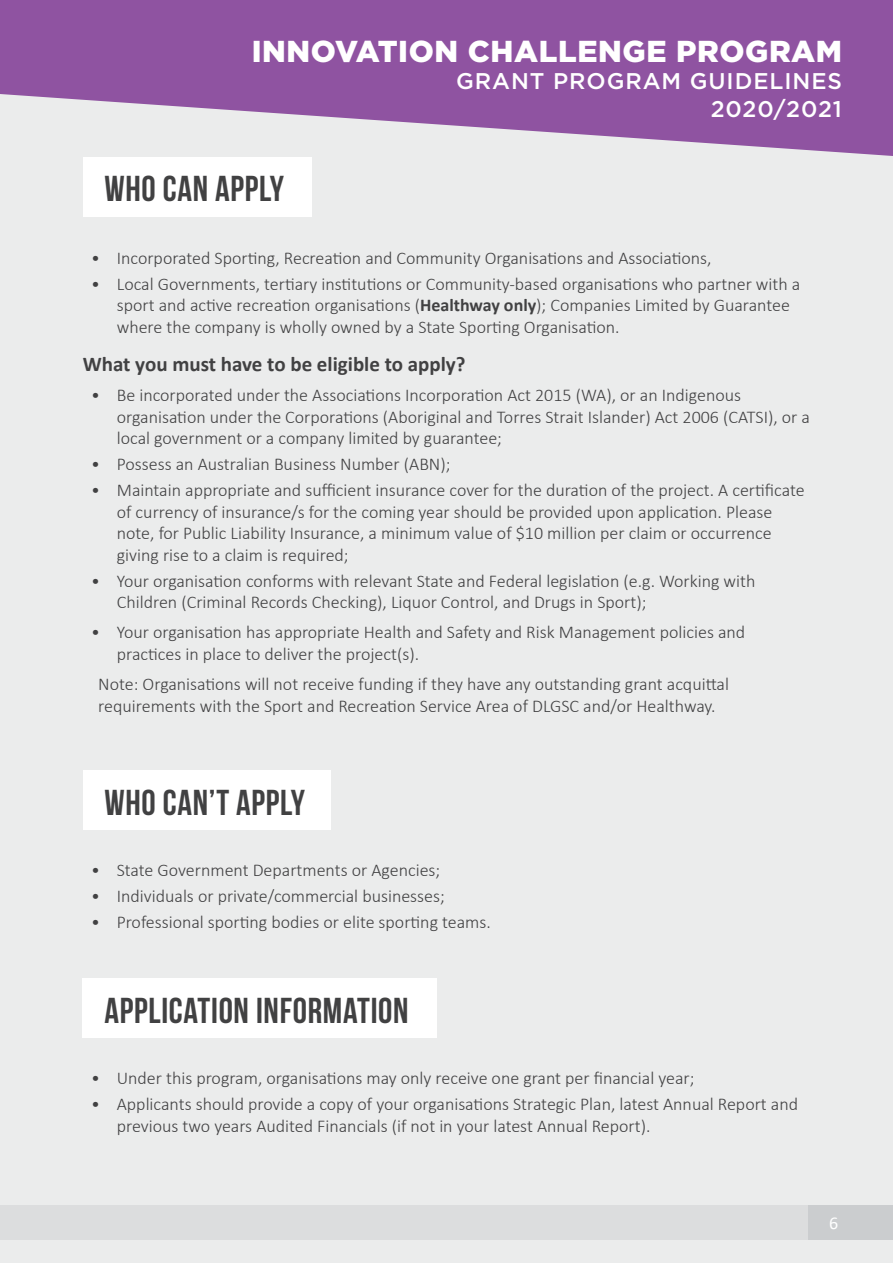
<style>
.page{position:relative;width:893px;height:1263px;background:#ebecec}
.page>*{position:absolute;margin:0;border:0;box-sizing:border-box;transform-origin:0 0}
.t1{font:36px "Bebas Neue";letter-spacing:.02em;color:#414142}
.t2{font:900 30.3px "Gotham";letter-spacing:.02em;color:#fff}
.t3{font:500 22.65px/27.2px "Gotham";letter-spacing:.04em;color:#fff;text-align:right}
.t4{font:700 21px "Calibri";color:#414142}
.t5{font:300 18px/21.6px "Calibri";color:#414142}
.t6{font:18px "Calibri";color:#fff}
.s1{font-weight:700}
</style>
<div class="page">
<div style="left:0;top:1205px;width:893px;height:34px;background:#dcddde"></div>
<svg style="left:0;top:0;width:893px;height:156px;fill:#8f53a1"></svg>
<div style="left:808px;top:1205px;width:85px;height:34px;background:#cbcdcf"></div>
<div style="left:83px;top:157px;width:229px;height:60px;background:#fff"></div>
<div style="left:83px;top:770px;width:248px;height:60px;background:#fff"></div>
<div style="left:83px;top:978px;width:354px;height:60px;background:#fff"></div>
<h2 class="t2" style="left:252px;top:30px;width:592px">INNOVATION CHALLENGE PROGRAM</h2>
<p class="t3" style="left:456px;top:67px;width:387px">GRANT PROGRAM GUIDELINES<br>2020/2021</p>
<h1 class="t1" style="left:104px;top:169px;width:181px">WHO CAN APPLY</h1>
<p class="t5" style="left:91px;top:247px;width:622px">• Incorporated Sporting, Recreation and Community Organisations and Associations,</p>
<p class="t5" style="left:117px;top:273px;width:685px;text-indent:-26px">• Local Governments, tertiary institutions or Community-based organisations who partner with a sport and active recreation organisations (<span class="s1">Healthway only</span>); Companies Limited by Guarantee where the company is wholly owned by a State Sporting Organisation.</p>
<p class="t4" style="left:83px;top:349px;width:384px">What you must have to be eligible to apply?</p>
<p class="t5" style="left:117px;top:384px;width:695px;text-indent:-26px">• Be incorporated under the Associations Incorporation Act 2015 (WA), or an Indigenous organisation under the Corporations (Aboriginal and Torres Strait Islander) Act 2006 (CATSI), or a local government or a company limited by guarantee;</p>
<p class="t5" style="left:91px;top:453px;width:361px">• Possess an Australian Business Number (ABN);</p>
<p class="t5" style="left:117px;top:479px;width:689px;text-indent:-26px">• Maintain appropriate and sufficient insurance cover for the duration of the project. A certificate of currency of insurance/s for the coming year should be provided upon application. Please note, for Public Liability Insurance, a minimum value of $10 million per claim or occurrence giving rise to a claim is required;</p>
<p class="t5" style="left:117px;top:570px;width:640px;text-indent:-26px">• Your organisation conforms with relevant State and Federal legislation (e.g. Working with<br>Children (Criminal Records Checking), Liquor Control, and Drugs in Sport);</p>
<p class="t5" style="left:117px;top:621px;width:630px;text-indent:-26px">• Your organisation has appropriate Health and Safety and Risk Management policies and practices in place to deliver the project(s).</p>
<p class="t5" style="left:98px;top:673px;width:632px">Note: Organisations will not receive funding if they have any outstanding grant acquittal requirements with the Sport and Recreation Service Area of DLGSC and/or Healthway.</p>
<h1 class="t1" style="left:104px;top:782px;width:202px">WHO CAN’T APPLY</h1>
<p class="t5" style="left:91px;top:859px;width:350px">• State Government Departments or Agencies;</p>
<p class="t5" style="left:91px;top:885px;width:355px">• Individuals or private/commercial businesses;</p>
<p class="t5" style="left:91px;top:911px;width:401px">• Professional sporting bodies or elite sporting teams.</p>
<h1 class="t1" style="left:104px;top:990px;width:306px">APPLICATION INFORMATION</h1>
<p class="t5" style="left:91px;top:1067px;width:605px">• Under this program, organisations may only receive one grant per financial year;</p>
<p class="t5" style="left:117px;top:1093px;width:683px;text-indent:-26px">• Applicants should provide a copy of your organisations Strategic Plan, latest Annual Report and previous two years Audited Financials (if not in your latest Annual Report).</p>
<p class="t6" style="left:829px;top:1211px;width:11px">6</p>
</div>
